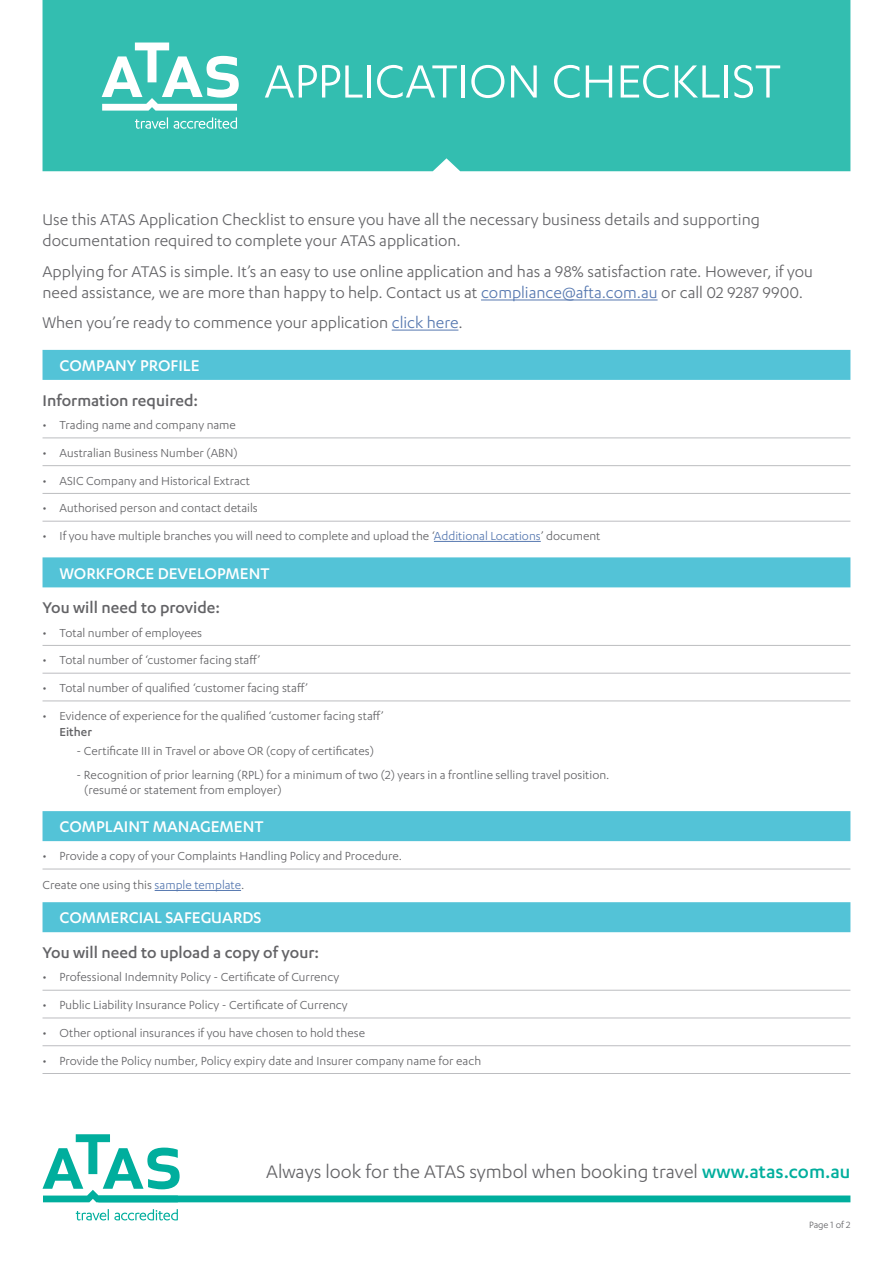
<style>
.page{position:relative;width:893px;height:1263px;background:#fff}
.page>*{position:absolute;margin:0;border:0;box-sizing:border-box;transform-origin:0 0}
.t1{font:54px "Karbon";letter-spacing:-.01em;color:#fff}
.t2{font:21px "Karbon";color:#636366}
.Body{font:18px/21.6px "Karbon";color:#636366}
.Section_Heading{font:500 18px "Karbon";color:#fff}
.Section_Sub_Heading{font:500 18px "Karbon";color:#636366}
.List{font:13.5px/16.2px "Karbon";color:#636366}
.Body-2{font:13.5px "Karbon";color:#636366}
.Body-3{font:10.5px "Karbon";color:#636366}
.s1{color:#5678b0}
.s2{font-weight:500}
.s3{font-weight:500;color:#00ae9d}
</style>
<div class="page">
<div style="left:43px;top:0;width:807px;height:171px;background:#33beb0"></div>
<svg style="left:76px;top:1209px;width:102px;height:11px"></svg>
<svg style="left:43px;top:1134px;width:137px;height:68px"></svg>
<div style="left:98px;top:1195px;width:752px;height:7px;background:#00ae9d"></div>
<hr style="left:481px;top:299px;width:177px;height:1px;background:#5678b0">
<hr style="left:392px;top:330px;width:66px;height:1px;background:#5678b0">
<div style="left:43px;top:350px;width:807px;height:30px;background:#53c3d7"></div>
<hr style="left:43px;top:437px;width:807px;height:1px;background:#bcbdc0">
<hr style="left:43px;top:465px;width:807px;height:1px;background:#bcbdc0">
<hr style="left:43px;top:493px;width:807px;height:1px;background:#bcbdc0">
<hr style="left:43px;top:521px;width:807px;height:1px;background:#bcbdc0">
<hr style="left:434px;top:541px;width:107px;height:1px;background:#5678b0">
<div style="left:43px;top:557px;width:807px;height:30px;background:#53c3d7"></div>
<hr style="left:43px;top:645px;width:807px;height:1px;background:#bcbdc0">
<hr style="left:43px;top:673px;width:807px;height:1px;background:#bcbdc0">
<hr style="left:43px;top:700px;width:807px;height:1px;background:#bcbdc0">
<div style="left:43px;top:811px;width:807px;height:30px;background:#53c3d7"></div>
<hr style="left:43px;top:869px;width:807px;height:1px;background:#bcbdc0">
<hr style="left:155px;top:890px;width:86px;height:1px;background:#5678b0">
<div style="left:43px;top:902px;width:807px;height:30px;background:#53c3d7"></div>
<hr style="left:43px;top:990px;width:807px;height:1px;background:#bcbdc0">
<hr style="left:43px;top:1017px;width:807px;height:1px;background:#bcbdc0">
<hr style="left:43px;top:1045px;width:807px;height:1px;background:#bcbdc0">
<hr style="left:43px;top:1073px;width:807px;height:1px;background:#bcbdc0">
<svg style="left:135px;top:117px;width:102px;height:12px"></svg>
<svg style="left:102px;top:43px;width:137px;height:68px"></svg>
<p class="t1" style="left:264px;top:52px;width:518px">APPLICATION CHECKLIST</p>
<p class="Body" style="left:43px;top:208px;width:719px">Use this ATAS Application Checklist to ensure you have all the necessary business details and supporting documentation required to complete your ATAS application.</p>
<p class="Body" style="left:43px;top:260px;width:772px">Applying for ATAS is simple. It’s an easy to use online application and has a 98% satisfaction rate. However, if you need assistance, we are more than happy to help. Contact us at <span class="s1">compliance@afta.com.au</span> or call 02 9287 9900.</p>
<p class="Body" style="left:43px;top:311px;width:422px">When you’re ready to commence your application <span class="s1">click here</span>.</p>
<p class="Section_Heading" style="left:60px;top:356px;width:142px">COMPANY PROFILE</p>
<p class="Section_Sub_Heading" style="left:43px;top:390px;width:157px">Information required:</p>
<p class="List" style="left:43px;top:416px;width:195px">• Trading name and company name</p>
<p class="List" style="left:43px;top:444px;width:197px">• Australian Business Number (ABN)</p>
<p class="List" style="left:43px;top:472px;width:209px">• ASIC Company and Historical Extract</p>
<p class="List" style="left:43px;top:500px;width:217px">• Authorised person and contact details</p>
<p class="List" style="left:43px;top:527px;width:559px">• If you have multiple branches you will need to complete and upload the ‘<span class="s1">Additional Locations</span>’ document</p>
<p class="Section_Heading" style="left:60px;top:563px;width:211px">WORKFORCE DEVELOPMENT</p>
<p class="Section_Sub_Heading" style="left:43px;top:597px;width:179px">You will need to provide:</p>
<p class="List" style="left:43px;top:624px;width:161px">• Total number of employees</p>
<p class="List" style="left:43px;top:652px;width:219px">• Total number of ‘customer facing staff’</p>
<p class="List" style="left:43px;top:679px;width:267px">• Total number of qualified ‘customer facing staff’</p>
<p class="List" style="left:60px;top:707px;width:326px;text-indent:-17px">• Evidence of experience for the qualified ‘customer facing staff’<br><span class="s2">Either</span></p>
<p class="List" style="left:77px;top:743px;width:299px">- Certificate III in Travel or above OR (copy of certificates)</p>
<p class="List" style="left:77px;top:766px;width:534px">- Recognition of prior learning (RPL) for a minimum of two (2) years in a frontline selling travel position.</p>
<p class="List" style="left:84px;top:781px;width:199px">(resumé or statement from employer)</p>
<p class="Section_Heading" style="left:60px;top:817px;width:206px">COMPLAINT MANAGEMENT</p>
<p class="List" style="left:43px;top:847px;width:361px">• Provide a copy of your Complaints Handling Policy and Procedure.</p>
<p class="Body-2" style="left:43px;top:877px;width:203px">Create one using this <span class="s1">sample template</span>.</p>
<p class="Section_Heading" style="left:60px;top:908px;width:204px">COMMERCIAL SAFEGUARDS</p>
<p class="Section_Sub_Heading" style="left:43px;top:942px;width:278px">You will need to upload a copy of your:</p>
<p class="List" style="left:43px;top:969px;width:298px">• Professional Indemnity Policy - Certificate of Currency</p>
<p class="List" style="left:43px;top:996px;width:307px">• Public Liability Insurance Policy - Certificate of Currency</p>
<p class="List" style="left:43px;top:1024px;width:324px">• Other optional insurances if you have chosen to hold these</p>
<p class="List" style="left:43px;top:1052px;width:440px">• Provide the Policy number, Policy expiry date and Insurer company name for each</p>
<p class="t2" style="left:266px;top:1160px;width:586px">Always look for the ATAS symbol when booking travel <span class="s3">www.atas.com.au</span></p>
<p class="Body-3" style="left:809px;top:1219px;width:43px">Page 1 of 2</p>
</div>
